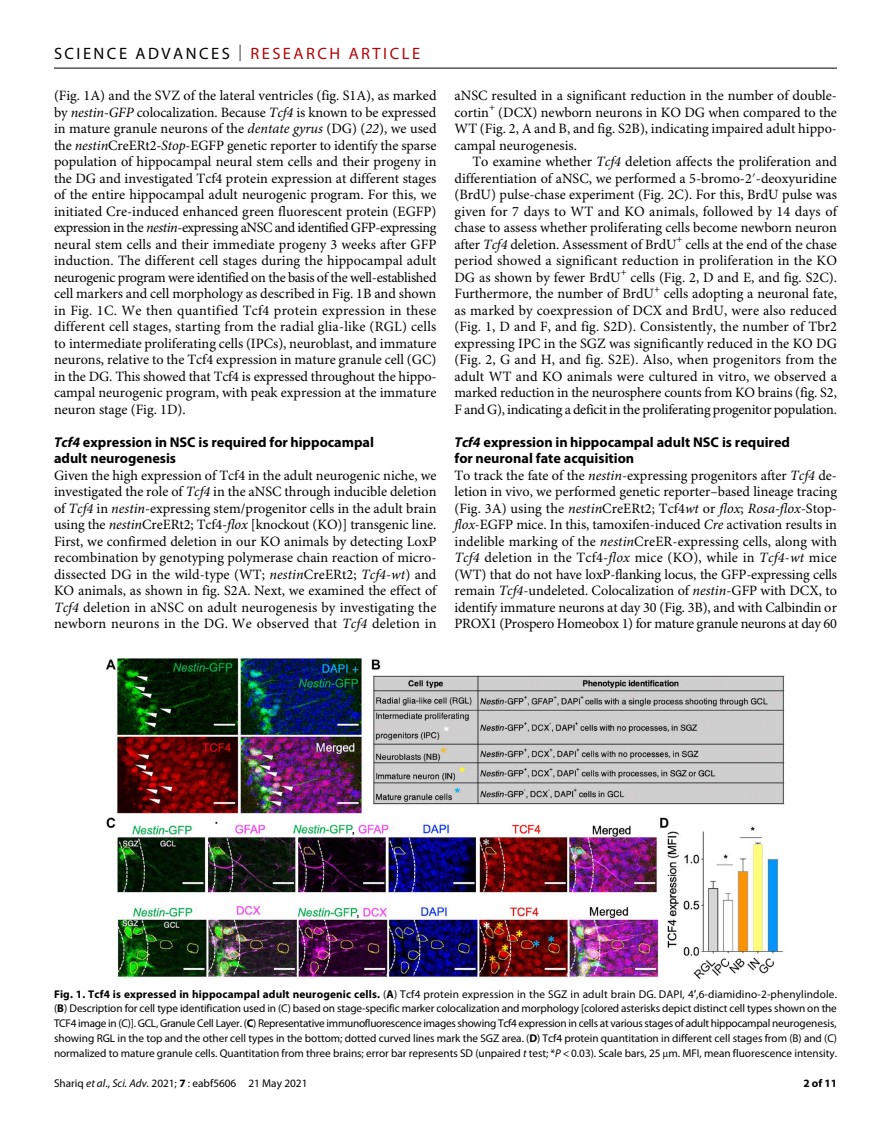
<style>
.page{position:relative;width:891px;height:1134px;background:#fff}
.page>*{position:absolute;margin:0;border:0;box-sizing:border-box;transform-origin:0 0}
.t1{font:16.5px "Myriad Pro";letter-spacing:.15em;color:#000}
.t2{font:14.25px/16.5px "Minion Pro";color:#000;text-align:justify}
.t3{font:700 14.25px/16.5px "Myriad Pro";color:#000}
.t4{font:11.25px/15px "Myriad Pro";letter-spacing:-.005em;color:#000;text-align:justify}
.t5{font:700 11.25px "Myriad Pro";color:#000}
.s1{font-weight:300}
.s2{color:#b10508}
.s3{font-style:italic}
.s4{font-weight:700}
</style>
<div class="page">
<hr style="left:54px;top:68px;width:783px;height:1px;background:#000">
<img style="left:106px;top:658px;width:679px;height:321px">
<p class="t1" style="left:54px;top:40px;width:368px">SCIENCE ADVANCES <span class="s1">|</span> <span class="s2">RESEARCH ARTICLE</span></p>
<p class="t2" style="left:54px;top:89px;width:384px">(Fig. 1A) and the SVZ of the lateral ventricles (fig. S1A), as marked by <span class="s3">nestin-GFP</span> colocalization. Because <span class="s3">Tcf4</span> is known to be expressed in mature granule neurons of the <span class="s3">dentate gyrus</span> (DG) (<span class="s3">22</span>), we used the <span class="s3">nestin</span>CreERt2<span class="s3">-Stop</span>-EGFP genetic reporter to identify the sparse population of hippocampal neural stem cells and their progeny in the DG and investigated Tcf4 protein expression at different stages of the entire hippocampal adult neurogenic program. For this, we initiated Cre-induced enhanced green fluorescent protein (EGFP) expression in the <span class="s3">nestin</span>-expressing aNSC and identified GFP-expressing neural stem cells and their immediate progeny 3 weeks after GFP induction. The different cell stages during the hippocampal adult neurogenic program were identified on the basis of the well-established cell markers and cell morphology as described in Fig. 1B and shown in Fig. 1C. We then quantified Tcf4 protein expression in these different cell stages, starting from the radial glia-like (RGL) cells to intermediate proliferating cells (IPCs), neuroblast, and immature neurons, relative to the Tcf4 expression in mature granule cell (GC) in the DG. This showed that Tcf4 is expressed throughout the hippo&shy;campal neurogenic program, with peak expression at the immature neuron stage (Fig. 1D).</p>
<p class="t3" style="left:54px;top:432px;width:322px"><span class="s3">Tcf4</span> expression in NSC is required for hippocampal adult neurogenesis</p>
<p class="t2" style="left:54px;top:468px;width:384px">Given the high expression of Tcf4 in the adult neurogenic niche, we investigated the role of <span class="s3">Tcf4</span> in the aNSC through inducible deletion of <span class="s3">Tcf4</span> in <span class="s3">nestin-</span>expressing stem/progenitor cells in the adult brain using the <span class="s3">nestin</span>CreERt2; Tcf4-<span class="s3">flox</span> [knockout (KO)] transgenic line.<br>First, we confirmed deletion in our KO animals by detecting LoxP recombination by genotyping polymerase chain reaction of micro&shy;dissected DG in the wild-type (WT; <span class="s3">nestin</span>CreERt2; <span class="s3">Tcf4</span>-<span class="s3">wt</span>) and KO animals, as shown in fig. S2A. Next, we examined the effect of <span class="s3">Tcf4</span> deletion in aNSC on adult neurogenesis by investigating the newborn neurons in the DG. We observed that <span class="s3">Tcf4</span> deletion in</p>
<p class="t2" style="left:455px;top:89px;width:384px">aNSC resulted in a significant reduction in the number of double&shy;cortin<sup>+</sup> (DCX) newborn neurons in KO DG when compared to the WT (Fig. 2, A and B, and fig. S2B), indicating impaired adult hippo&shy;campal neurogenesis.</p>
<p class="t2" style="left:454px;top:155px;width:384px;text-indent:18px">To examine whether <span class="s3">Tcf4</span> deletion affects the proliferation and differentiation of aNSC, we performed a 5-bromo-2′-deoxyuridine (BrdU) pulse-chase experiment (Fig. 2C). For this, BrdU pulse was given for 7 days to WT and KO animals, followed by 14 days of chase to assess whether proliferating cells become newborn neuron after <span class="s3">Tcf4</span> deletion. Assessment of BrdU<sup>+</sup> cells at the end of the chase period showed a significant reduction in proliferation in the KO DG as shown by fewer BrdU<sup>+</sup> cells (Fig. 2, D and E, and fig. S2C).<br>Furthermore, the number of BrdU<sup>+</sup> cells adopting a neuronal fate, as marked by coexpression of DCX and BrdU, were also reduced (Fig. 1, D and F, and fig. S2D). Consistently, the number of Tbr2 expressing IPC in the SGZ was significantly reduced in the KO DG (Fig. 2, G and H, and fig. S2E). Also, when progenitors from the adult WT and KO animals were cultured in vitro, we observed a marked reduction in the neurosphere counts from KO brains (fig. S2, F and G), indicating a deficit in the proliferating progenitor population.</p>
<p class="t3" style="left:454px;top:432px;width:337px"><span class="s3">Tcf4</span> expression in hippocampal adult NSC is required for neuronal fate acquisition</p>
<p class="t2" style="left:454px;top:468px;width:384px">To track the fate of the <span class="s3">nestin</span>-expressing progenitors after <span class="s3">Tcf4</span> de&shy;letion in vivo, we performed genetic reporter–based lineage tracing (Fig. 3A) using the <span class="s3">nestin</span>CreERt2; Tcf4<span class="s3">wt</span> or <span class="s3">flox</span>; <span class="s3">Rosa-flox-</span>Stop&shy;<span class="s3">flox-</span>EGFP mice. In this, tamoxifen-induced <span class="s3">Cre</span> activation results in indelible marking of the <span class="s3">nestin</span>CreER-expressing cells, along with <span class="s3">Tcf4</span> deletion in the Tcf4-<span class="s3">flox</span> mice (KO), while in <span class="s3">Tcf4</span>-<span class="s3">wt</span> mice (WT) that do not have loxP-flanking locus, the GFP-expressing cells remain <span class="s3">Tcf4</span>-undeleted. Colocalization of <span class="s3">nestin</span>-GFP with DCX, to identify immature neurons at day 30 (Fig. 3B), and with Calbindin or PROX1 (Prospero Homeobox 1) for mature granule neurons at day 60</p>
<p class="t4" style="left:54px;top:986px;width:785px"><span class="s4">Fig. 1. Tcf4 is expressed in hippocampal adult neurogenic cells.</span> (<span class="s4">A</span>) Tcf4 protein expression in the SGZ in adult brain DG. DAPI, 4′,6-diamidino-2-phenylindole. (<span class="s4">B</span>) Description for cell type identification used in (C) based on stage-specific marker colocalization and morphology [colored asterisks depict distinct cell types shown on the TCF4 image in (C)]. GCL, Granule Cell Layer. (<span class="s4">C</span>) Representative immunofluorescence images showing Tcf4 expression in cells at various stages of adult hippocampal neurogenesis, showing RGL in the top and the other cell types in the bottom; dotted curved lines mark the SGZ area. (<span class="s4">D</span>) Tcf4 protein quantitation in different cell stages from (B) and (C) normalized to mature granule cells. Quantitation from three brains; error bar represents SD (unpaired <span class="s3">t</span> test; *<span class="s3">P</span> &lt; 0.03). Scale bars, 25 m. MFI, mean fluorescence intensity.</p>
<p class="t4" style="left:54px;top:1076px;width:255px">Shariq <span class="s3">et al</span>., <span class="s3">Sci. Adv.</span> 2021; <span class="s4">7</span> : eabf5606 21 May 2021</p>
<p class="t5" style="left:803px;top:1074px;width:35px">2 of 11</p>
</div>
